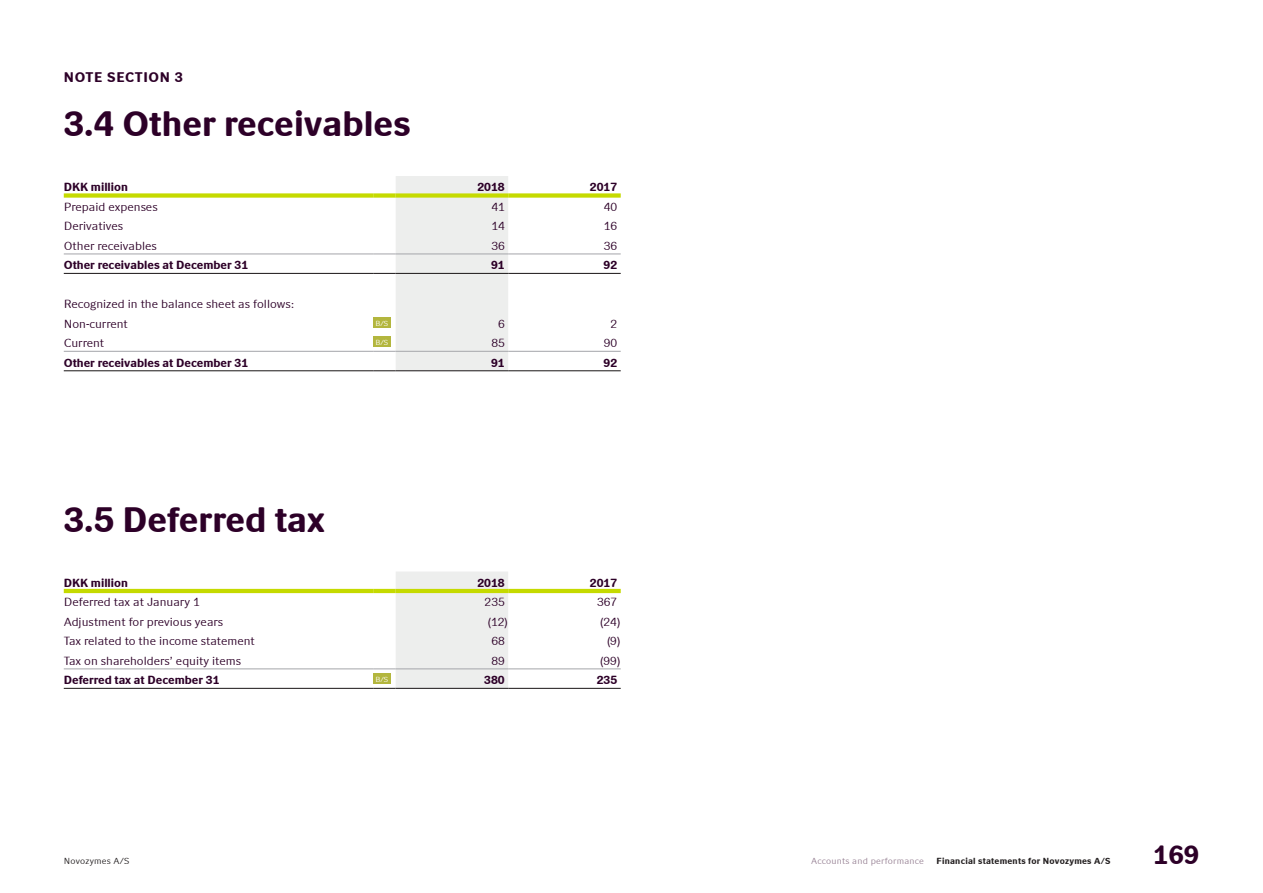
<style>
.page{position:relative;width:1263px;height:893px;background:#fff}
.page>*{position:absolute;margin:0;border:0;box-sizing:border-box;transform-origin:0 0}
.Header__Notes{font:700 36px "Novozymes";color:#2d0028}
.t1{font:700 27px "Novozymes";color:#2d0028}
.Header2{font:700 14.25px "Novozymes";letter-spacing:.05em;color:#2d0028}
.Table__TextLeft-No{font:12px "Novozymes";color:#2d0028}
.Table__TextLeft-Bo{font:700 12px "Novozymes";color:#2d0028}
.Table__TextRight-N{font:12px "Novozymes";color:#2d0028}
.Table__TextRight-B{font:700 12px "Novozymes";color:#2d0028}
.Pagenumber__Footer{font:700 9px "Novozymes";letter-spacing:.025em;color:#231f20}
.Pagenumber__Footer-2{font:9px "Novozymes";letter-spacing:.025em;color:#968093}
.t2{font:9px "Novozymes";letter-spacing:.025em;color:#231f20}
.t3{font:7.5px "Novozymes";color:#fff}
</style>
<div class="page">
<div style="left:64px;top:193px;width:309px;height:5px;background:#c5da00"></div>
<div style="left:508px;top:193px;width:113px;height:5px;background:#c5da00"></div>
<hr style="left:64px;top:253px;width:309px;height:1px;background:#a8a9ad">
<hr style="left:508px;top:253px;width:113px;height:1px;background:#a8a9ad">
<hr style="left:64px;top:273px;width:309px;height:1px;background:#231f20">
<hr style="left:508px;top:273px;width:113px;height:1px;background:#231f20">
<hr style="left:64px;top:351px;width:309px;height:1px;background:#a8a9ad">
<hr style="left:508px;top:351px;width:113px;height:1px;background:#a8a9ad">
<hr style="left:64px;top:370px;width:309px;height:1px;background:#231f20">
<svg style="left:373px;top:176px;width:135px;height:195px"></svg>
<hr style="left:396px;top:370px;width:112px;height:1px;background:#231f20">
<hr style="left:508px;top:370px;width:113px;height:1px;background:#231f20">
<div style="left:373px;top:317px;width:17px;height:11px;background:#b3b63e"></div>
<div style="left:373px;top:336px;width:17px;height:11px;background:#b3b63e"></div>
<hr style="left:64px;top:589px;width:309px;height:4px;background:#c5da00">
<hr style="left:508px;top:589px;width:113px;height:4px;background:#c5da00">
<hr style="left:64px;top:668px;width:309px;height:1px;background:#a8a9ad">
<hr style="left:508px;top:668px;width:113px;height:1px;background:#a8a9ad">
<hr style="left:64px;top:688px;width:309px;height:1px;background:#231f20">
<svg style="left:373px;top:572px;width:135px;height:117px"></svg>
<hr style="left:396px;top:688px;width:112px;height:1px;background:#231f20">
<hr style="left:508px;top:688px;width:113px;height:1px;background:#231f20">
<div style="left:373px;top:673px;width:17px;height:11px;background:#b3b63e"></div>
<p class="Header2" style="left:64px;top:69px;width:121px">NOTE SECTION 3</p>
<p class="Header__Notes" style="left:64px;top:103px;width:348px">3.4 Other receivables</p>
<p class="Table__TextLeft-Bo" style="left:64px;top:180px;width:66px">DKK million</p>
<p class="Table__TextRight-B" style="left:477px;top:180px;width:29px">2018</p>
<p class="Table__TextRight-B" style="left:590px;top:180px;width:29px">2017</p>
<p class="Table__TextLeft-No" style="left:64px;top:200px;width:95px">Prepaid expenses</p>
<p class="Table__TextRight-N" style="left:491px;top:200px;width:15px">41</p>
<p class="Table__TextRight-N" style="left:604px;top:200px;width:15px">40</p>
<p class="Table__TextLeft-No" style="left:64px;top:219px;width:61px">Derivatives</p>
<p class="Table__TextRight-N" style="left:491px;top:219px;width:15px">14</p>
<p class="Table__TextRight-N" style="left:604px;top:219px;width:15px">16</p>
<p class="Table__TextLeft-No" style="left:64px;top:239px;width:95px">Other receivables</p>
<p class="Table__TextRight-N" style="left:491px;top:239px;width:15px">36</p>
<p class="Table__TextRight-N" style="left:604px;top:239px;width:15px">36</p>
<p class="Table__TextLeft-Bo" style="left:64px;top:258px;width:186px">Other receivables at December 31</p>
<p class="Table__TextRight-B" style="left:491px;top:258px;width:15px">91</p>
<p class="Table__TextRight-B" style="left:604px;top:258px;width:15px">92</p>
<p class="Table__TextLeft-No" style="left:64px;top:297px;width:232px">Recognized in the balance sheet as follows:</p>
<p class="Table__TextLeft-No" style="left:64px;top:317px;width:66px">Non-current</p>
<p class="t3" style="left:375px;top:319px;width:14px">B/S</p>
<p class="Table__TextRight-N" style="left:498px;top:317px;width:8px">6</p>
<p class="Table__TextRight-N" style="left:611px;top:317px;width:8px">2</p>
<p class="Table__TextLeft-No" style="left:64px;top:336px;width:42px">Current</p>
<p class="t3" style="left:375px;top:338px;width:14px">B/S</p>
<p class="Table__TextRight-N" style="left:491px;top:336px;width:15px">85</p>
<p class="Table__TextRight-N" style="left:604px;top:336px;width:15px">90</p>
<p class="Table__TextLeft-Bo" style="left:64px;top:356px;width:186px">Other receivables at December 31</p>
<p class="Table__TextRight-B" style="left:491px;top:356px;width:15px">91</p>
<p class="Table__TextRight-B" style="left:604px;top:356px;width:15px">92</p>
<p class="Header__Notes" style="left:64px;top:499px;width:262px">3.5 Deferred tax</p>
<p class="Table__TextLeft-Bo" style="left:64px;top:576px;width:66px">DKK million</p>
<p class="Table__TextRight-B" style="left:477px;top:576px;width:29px">2018</p>
<p class="Table__TextRight-B" style="left:590px;top:576px;width:29px">2017</p>
<p class="Table__TextLeft-No" style="left:64px;top:595px;width:137px">Deferred tax at January 1</p>
<p class="Table__TextRight-N" style="left:485px;top:595px;width:22px">235</p>
<p class="Table__TextRight-N" style="left:597px;top:595px;width:22px">367</p>
<p class="Table__TextLeft-No" style="left:64px;top:615px;width:161px">Adjustment for previous years</p>
<p class="Table__TextRight-N" style="left:488px;top:615px;width:21px">(12)</p>
<p class="Table__TextRight-N" style="left:600px;top:615px;width:21px">(24)</p>
<p class="Table__TextLeft-No" style="left:64px;top:634px;width:193px">Tax related to the income statement</p>
<p class="Table__TextRight-N" style="left:491px;top:634px;width:15px">68</p>
<p class="Table__TextRight-N" style="left:607px;top:634px;width:15px">(9)</p>
<p class="Table__TextLeft-No" style="left:64px;top:654px;width:179px">Tax on shareholders’ equity items</p>
<p class="Table__TextRight-N" style="left:491px;top:654px;width:15px">89</p>
<p class="Table__TextRight-N" style="left:600px;top:654px;width:21px">(99)</p>
<p class="Table__TextLeft-Bo" style="left:64px;top:673px;width:157px">Deferred tax at December 31</p>
<p class="t3" style="left:375px;top:675px;width:14px">B/S</p>
<p class="Table__TextRight-B" style="left:484px;top:673px;width:22px">380</p>
<p class="Table__TextRight-B" style="left:597px;top:673px;width:22px">235</p>
<p class="t2" style="left:64px;top:856px;width:67px">Novozymes A/S</p>
<p class="Pagenumber__Footer-2" style="left:811px;top:856px;width:114px">Accounts and performance</p>
<p class="Pagenumber__Footer" style="left:936px;top:856px;width:175px">Financial statements for Novozymes A/S</p>
<h2 class="t1" style="left:1153px;top:839px;width:48px">169</h2>
</div>
